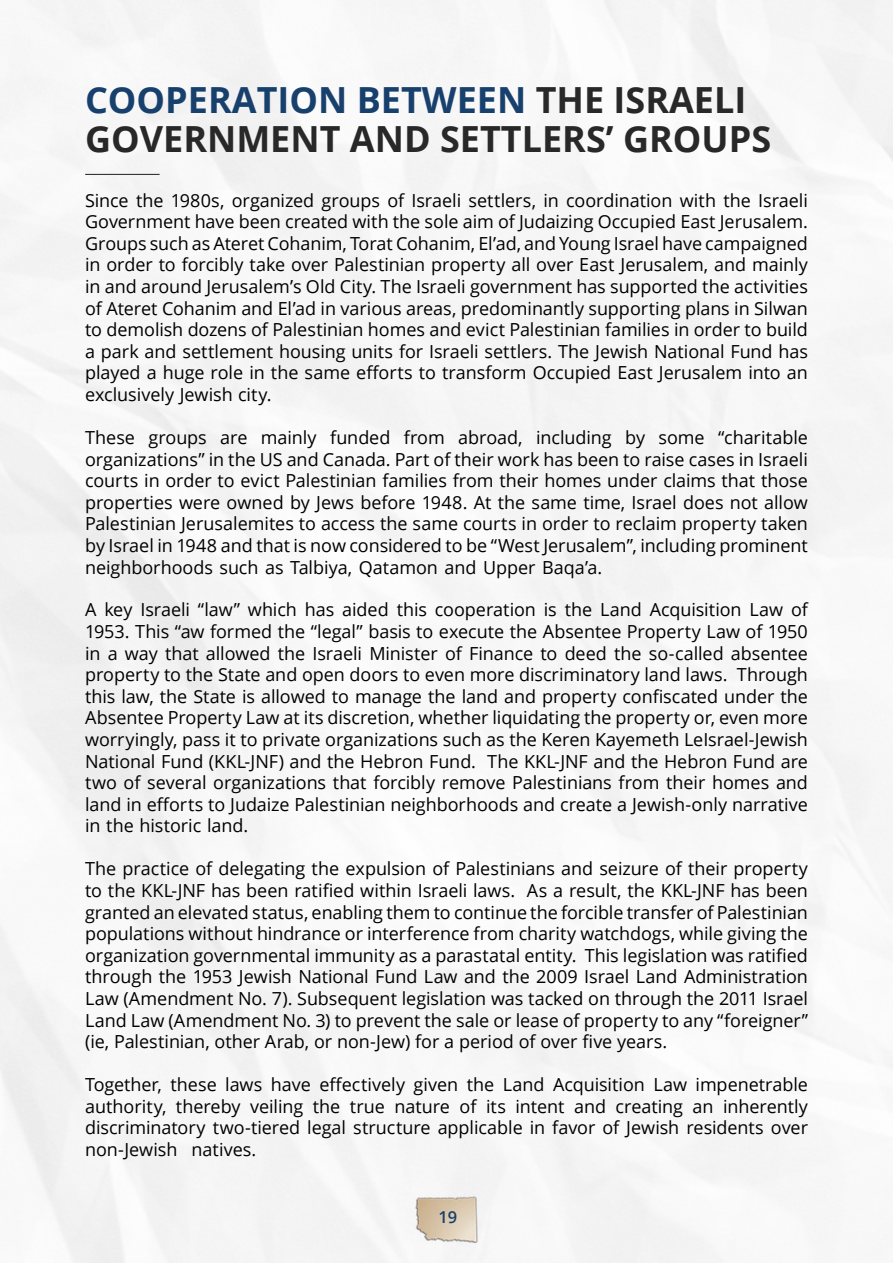
<style>
.page{position:relative;width:893px;height:1263px;background:#fff}
.page>*{position:absolute;margin:0;border:0;box-sizing:border-box;transform-origin:0 0}
.t1{font:700 36px/39px "Open Sans";color:#292829}
.t2{font:18px/21.6px "Open Sans";letter-spacing:-.005em;color:#000;text-align:justify}
.t3{font:600 16.5px "Open Sans";color:#18406d}
.s1{color:#18406d}
</style>
<div class="page">
<img style="left:395px;top:1167px;width:103px;height:96px">
<hr style="left:85px;top:174px;width:75px;height:1px;background:#292829">
<h1 class="t1" style="left:85px;top:79px;width:688px"><span class="s1">COOPE RATI ON BETWEE N</span> THE ISRAELI<br>GOVERNME NT AND SETTLERS’ GROUPS</h1>
<p class="t2" style="left:85px;top:189px;width:724px">Since the 1980s, organized groups of Israeli settlers, in coordination with the Israeli Government have been created with the sole aim of Judaizing Occupied East Jerusalem.<br>Groups such as Ateret Cohanim, Torat Cohanim, El’ad, and Young Israel have campaigned in order to forcibly take over Palestinian property all over East Jerusalem, and mainly in and around Jerusalem’s Old City. The Israeli government has supported the activities of Ateret Cohanim and El’ad in various areas, predominantly supporting plans in Silwan to demolish dozens of Palestinian homes and evict Palestinian families in order to build a park and settlement housing units for Israeli settlers. The Jewish National Fund has played a huge role in the same efforts to transform Occupied East Jerusalem into an exclusively Jewish city.</p>
<p class="t2" style="left:85px;top:426px;width:724px">These groups are mainly funded from abroad, including by some “charitable organizations” in the US and Canada. Part of their work has been to raise cases in Israeli courts in order to evict Palestinian families from their homes under claims that those properties were owned by Jews before 1948. At the same time, Israel does not allow Palestinian Jerusalemites to access the same courts in order to reclaim property taken by Israel in 1948 and that is now considered to be “West Jerusalem”, including prominent neighborhoods such as Talbiya, Qatamon and Upper Baqa’a.</p>
<p class="t2" style="left:85px;top:599px;width:725px">A key Israeli “law” which has aided this cooperation is the Land Acquisition Law of 1953. This “aw formed the “legal” basis to execute the Absentee Property Law of 1950 in a way that allowed the Israeli Minister of Finance to deed the so-called absentee property to the State and open doors to even more discriminatory land laws. Through this law, the State is allowed to manage the land and property confiscated under the Absentee Property Law at its discretion, whether liquidating the property or, even more worryingly, pass it to private organizations such as the Keren Kayemeth LeIsrael-Jewish National Fund (KKL-JNF) and the Hebron Fund. The KKL-JNF and the Hebron Fund are two of several organizations that forcibly remove Palestinians from their homes and land in efforts to Judaize Palestinian neighborhoods and create a Jewish-only narrative in the historic land.</p>
<p class="t2" style="left:85px;top:857px;width:724px">The practice of delegating the expulsion of Palestinians and seizure of their property to the KKL-JNF has been ratified within Israeli laws. As a result, the KKL-JNF has been granted an elevated status, enabling them to continue the forcible transfer of Palestinian populations without hindrance or interference from charity watchdogs, while giving the organization governmental immunity as a parastatal entity. This legislation was ratified through the 1953 Jewish National Fund Law and the 2009 Israel Land Administration Law (Amendment No. 7). Subsequent legislation was tacked on through the 2011 Israel Land Law (Amendment No. 3) to prevent the sale or lease of property to any “foreigner” (ie, Palestinian, other Arab, or non-Jew) for a period of over five years.</p>
<p class="t2" style="left:85px;top:1073px;width:724px">Together, these laws have effectively given the Land Acquisition Law impenetrable authority, thereby veiling the true nature of its intent and creating an inherently discriminatory two-tiered legal structure applicable in favor of Jewish residents over non-Jewish natives.</p>
<p class="t3" style="left:438px;top:1206px;width:20px">19</p>
</div>
